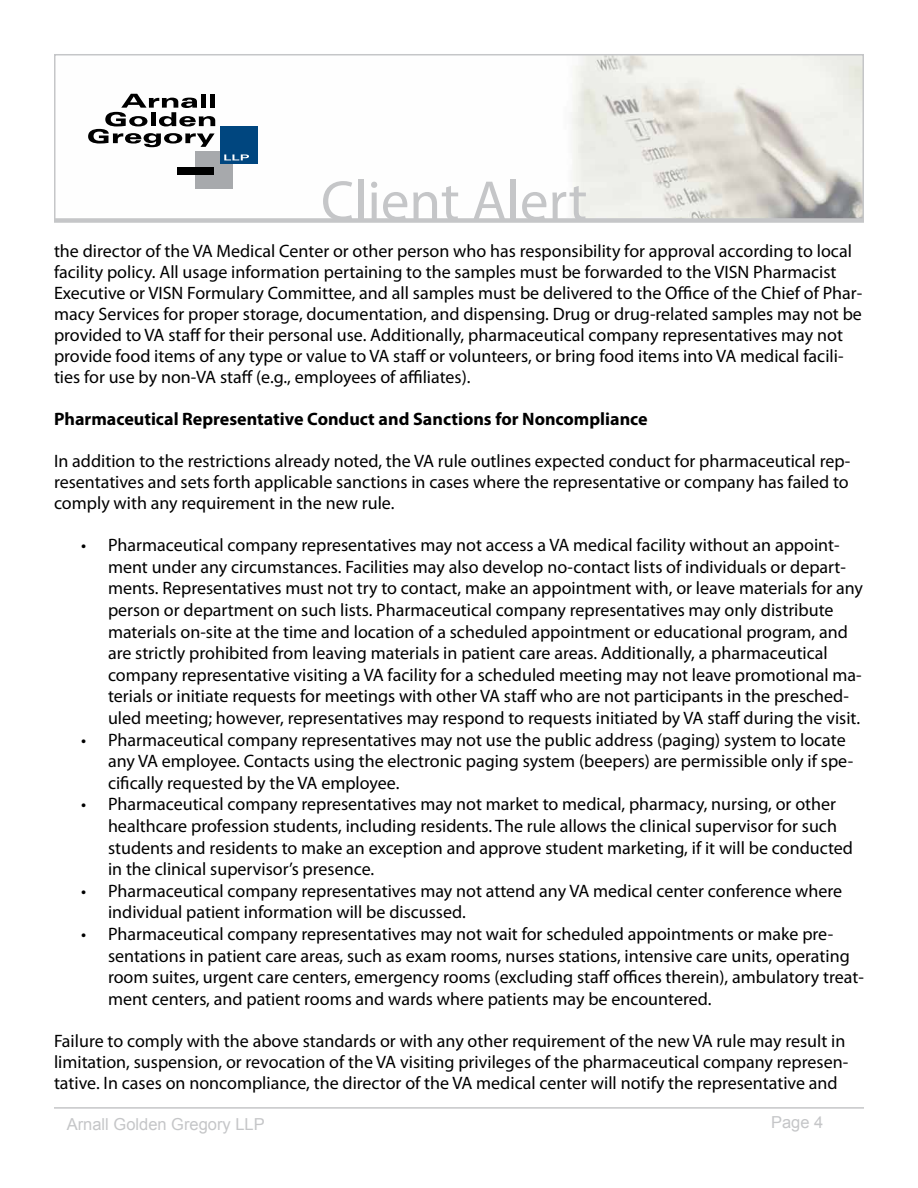
<style>
.page{position:relative;width:918px;height:1188px;background:#fff}
.page>*{position:absolute;margin:0;border:0;box-sizing:border-box;transform-origin:0 0}
.t1{font:57px "Myriad Pro";color:#c5c6c8}
.t2{font:18px/21.6px "Myriad Pro";color:#000}
.t3{font:700 18px "Myriad Pro";color:#000}
.t4{font:16.5px "Arial";color:#c5c6c8}
</style>
<div class="page">
<hr style="left:54px;top:1107px;width:810px;height:2px;background:#c5c6c8">
<div style="left:54px;top:218px;width:810px;height:5px;background:#d3d4d5"></div>
<svg style="left:54px;top:54px;width:810px;height:168px"></svg>
<h1 class="t1" style="left:321px;top:166px;width:268px">Client Alert</h1>
<p class="t2" style="left:54px;top:240px;width:810px;line-height:21px">the director of the VA Medical Center or other person who has responsibility for approval according to local facility policy. All usage information pertaining to the samples must be forwarded to the VISN Pharmacist Executive or VISN Formulary Committee, and all samples must be delivered to the Office of the Chief of Phar&shy;macy Services for proper storage, documentation, and dispensing. Drug or drug-related samples may not be provided to VA staff for their personal use. Additionally, pharmaceutical company representatives may not provide food items of any type or value to VA staff or volunteers, or bring food items into VA medical facili&shy;ties for use by non-VA staff (e.g., employees of affiliates).</p>
<p class="t3" style="left:54px;top:407px;width:595px">Pharmaceutical Representative Conduct and Sanctions for Noncompliance</p>
<p class="t2" style="left:54px;top:450px;width:798px;line-height:21px;text-align:justify">In addition to the restrictions already noted, the VA rule outlines expected conduct for pharmaceutical rep&shy;resentatives and sets forth applicable sanctions in cases where the representative or company has failed to comply with any requirement in the new rule.</p>
<p class="t2" style="left:108px;top:534px;width:757px;text-indent:-27px">• Pharmaceutical company representatives may not access a VA medical facility without an appoint&shy;ment under any circumstances. Facilities may also develop no-contact lists of individuals or depart&shy;ments. Representatives must not try to contact, make an appointment with, or leave materials for any person or department on such lists. Pharmaceutical company representatives may only distribute materials on-site at the time and location of a scheduled appointment or educational program, and are strictly prohibited from leaving materials in patient care areas. Additionally, a pharmaceutical company representative visiting a VA facility for a scheduled meeting may not leave promotional ma&shy;terials or initiate requests for meetings with other VA staff who are not participants in the presched&shy;uled meeting; however, representatives may respond to requests initiated by VA staff during the visit.</p>
<p class="t2" style="left:108px;top:728px;width:747px;text-indent:-27px">• Pharmaceutical company representatives may not use the public address (paging) system to locate any VA employee. Contacts using the electronic paging system (beepers) are permissible only if spe&shy;cifically requested by the VA employee.</p>
<p class="t2" style="left:108px;top:793px;width:747px;text-indent:-27px">• Pharmaceutical company representatives may not market to medical, pharmacy, nursing, or other healthcare profession students, including residents. The rule allows the clinical supervisor for such students and residents to make an exception and approve student marketing, if it will be conducted in the clinical supervisor’s presence.</p>
<p class="t2" style="left:108px;top:880px;width:736px;text-indent:-27px">• Pharmaceutical company representatives may not attend any VA medical center conference where individual patient information will be discussed.</p>
<p class="t2" style="left:108px;top:923px;width:758px;text-indent:-27px">• Pharmaceutical company representatives may not wait for scheduled appointments or make pre&shy;sentations in patient care areas, such as exam rooms, nurses stations, intensive care units, operating room suites, urgent care centers, emergency rooms (excluding staff offices therein), ambulatory treat&shy;ment centers, and patient rooms and wards where patients may be encountered.</p>
<p class="t2" style="left:54px;top:1030px;width:796px;line-height:21px">Failure to comply with the above standards or with any other requirement of the new VA rule may result in limitation, suspension, or revocation of the VA visiting privileges of the pharmaceutical company represen&shy;tative. In cases on noncompliance, the director of the VA medical center will notify the representative and</p>
<p class="t4" style="left:67px;top:1114px;width:200px">Arnall Golden Gregory LLP</p>
<p class="t4" style="left:771px;top:1111px;width:54px">Page 4</p>
</div>
